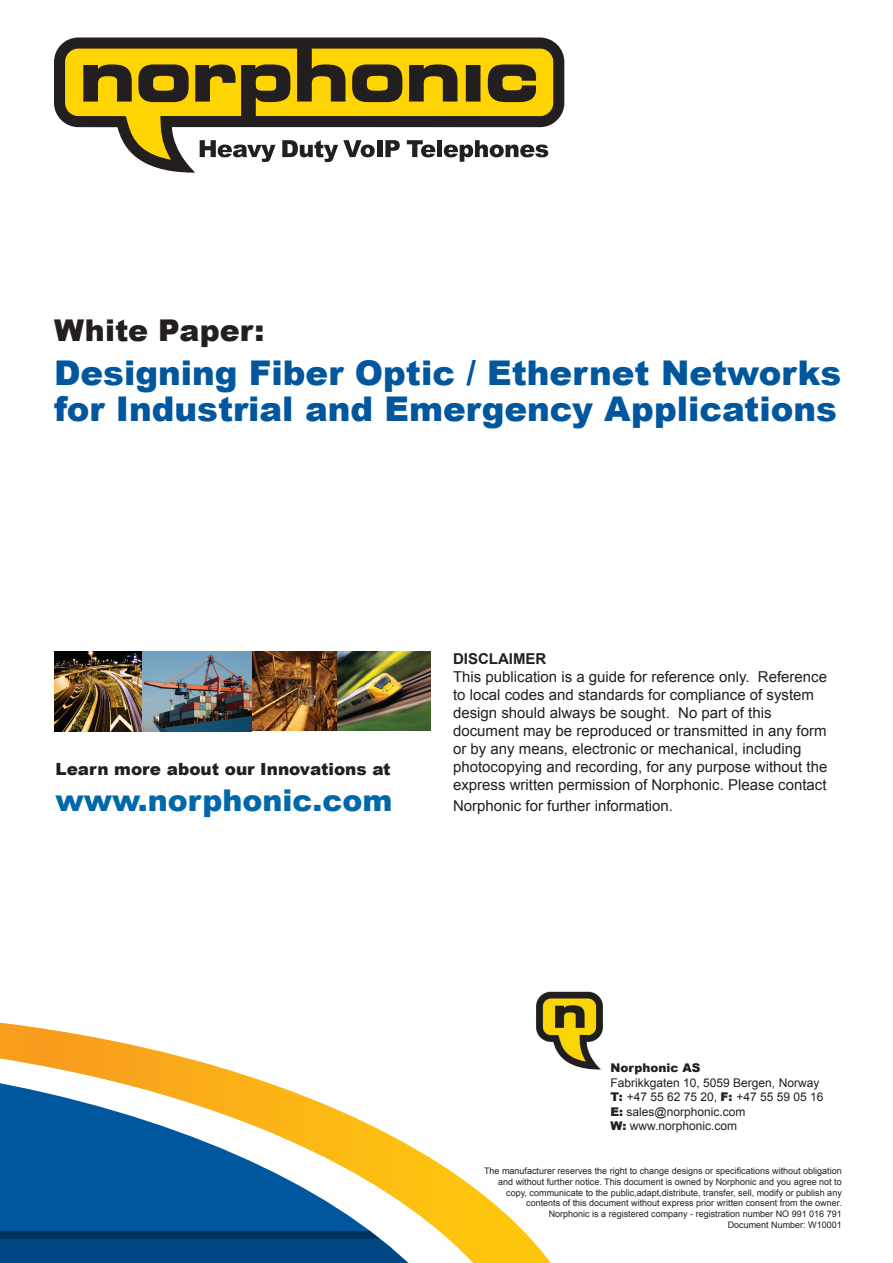
<style>
.page{position:relative;width:893px;height:1263px;background:#fff}
.page>*{position:absolute;margin:0;border:0;box-sizing:border-box;transform-origin:0 0}
.t1{font:900 34.05px/36px "Arial";color:#01579d}
.t2{font:900 30px "Arial";color:#0068a9}
.t3{font:900 30px "Arial";color:#231f20}
.t4{font:900 16.8px "Arial";color:#231f20}
.t5{font:15px/18px "Arial";color:#231f20}
.t6{font:700 15px "Arial";color:#231f20}
.t7{font:12px/14.4px "Arial";color:#231f20}
.t8{font:900 12px "Arial";color:#231f20}
.t9{font:9px/10.8px "Arial";color:#231f20;text-align:right}
.s1{font-weight:900}
</style>
<div class="page">
<svg style="left:0;top:1022px;width:551px;height:241px"></svg>
<svg style="left:54px;top:38px;width:510px;height:135px"></svg>
<svg style="left:83px;top:64px;width:49px;height:38px;background:#6a5a16"></svg>
<svg style="left:138px;top:64px;width:51px;height:39px;background:#5e5018"></svg>
<svg style="left:195px;top:47px;width:263px;height:70px;background:#a58b0e"></svg>
<div style="left:466px;top:65px;width:14px;height:37px;background:#231f20"></div>
<svg style="left:487px;top:64px;width:50px;height:39px;background:#695916"></svg>
<svg style="left:200px;top:140px;width:76px;height:22px"></svg>
<svg style="left:282px;top:140px;width:93px;height:22px"></svg>
<div style="left:377px;top:140px;width:5px;height:17px;background:#231f20"></div>
<svg style="left:385px;top:140px;width:15px;height:17px"></svg>
<svg style="left:407px;top:140px;width:28px;height:17px"></svg>
<div style="left:437px;top:140px;width:5px;height:17px;background:#231f20"></div>
<svg style="left:444px;top:140px;width:104px;height:22px"></svg>
<img style="left:536px;top:992px;width:67px;height:78px">
<img style="left:251px;top:651px;width:179px;height:80px">
<img style="left:54px;top:651px;width:88px;height:80px">
<img style="left:142px;top:651px;width:109px;height:80px">
<h2 class="t3" style="left:54px;top:308px;width:212px">White Paper:</h2>
<h1 class="t1" style="left:54px;top:354px;width:789px">Designing Fiber Optic / Ethernet Networks for Industrial and Emergency Applications</h1>
<h3 class="t4" style="left:56px;top:757px;width:337px">Learn more about our Innovations at</h3>
<h2 class="t2" style="left:56px;top:778px;width:339px">www.norphonic.com</h2>
<h3 class="t6" style="left:453px;top:648px;width:95px">DISCLAIMER</h3>
<p class="t5" style="left:453px;top:667px;width:376px">This publication is a guide for reference only. Reference to local codes and standards for compliance of system design should always be sought. No part of this document may be reproduced or transmitted in any form or by any means, electronic or mechanical, including photocopying and recording, for any purpose without the express written permission of Norphonic. Please contact</p>
<h3 class="t5" style="left:453px;top:797px;width:222px">Norphonic for further information.</h3>
<h3 class="t8" style="left:610px;top:1059px;width:91px">Norphonic AS</h3>
<h3 class="t7" style="left:610px;top:1075px;width:215px">Fabrikkgaten 10, 5059 Bergen, Norway<br><span class="s1">T:</span> +47 55 62 75 20, <span class="s1">F:</span> +47 55 59 05 16<br><span class="s1">E:</span> sales@norphonic.com<br><span class="s1">W:</span> www.norphonic.com</h3>
<p class="t9" style="left:484px;top:1165px;width:359px">The manufacturer reserves the right to change designs or specifications without obligation and without further notice. This document is owned by Norphonic and you agree not to copy, communicate to the public,adapt,distribute, transfer, sell, modify or publish any contents of this document without express prior written consent from the owner.<br>Norphonic is a registered company - registration number NO 991 016 791<br>Document Number: W10001</p>
</div>
